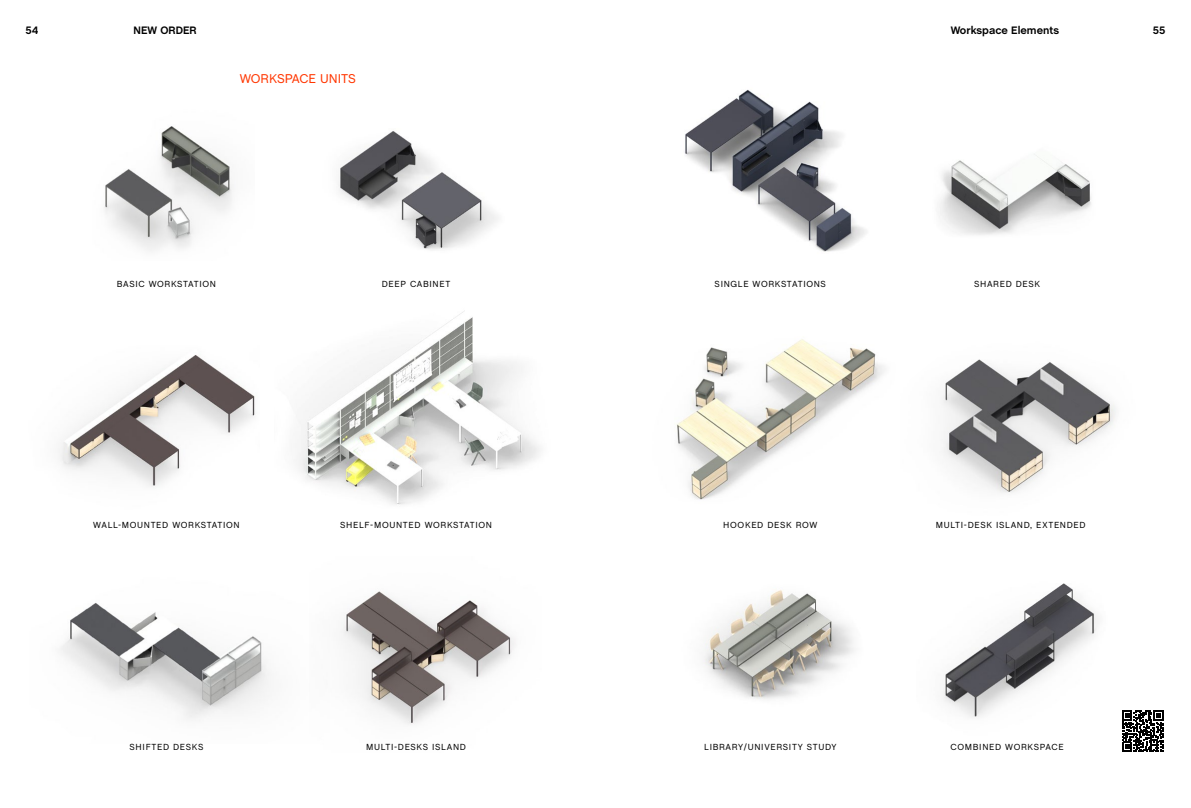
<style>
.page{position:relative;width:1191px;height:808px;background:#fff}
.page>*{position:absolute;margin:0;border:0;box-sizing:border-box;transform-origin:0 0}
.t1{font:13px "Chalet";color:#ff3600}
.t2{font:700 11px "Chalet";color:#000}
.t3{font:9px "Chalet";letter-spacing:.075em;color:#000}
</style>
<div class="page">
<img style="left:59px;top:355px;width:196px;height:133px">
<img style="left:685px;top:89px;width:182px;height:163px">
<img style="left:341px;top:591px;width:175px;height:134px">
<img style="left:676px;top:339px;width:209px;height:161px">
<img style="left:296px;top:310px;width:244px;height:195px">
<img style="left:939px;top:154px;width:152px;height:81px">
<img style="left:942px;top:359px;width:174px;height:134px">
<img style="left:703px;top:590px;width:151px;height:110px">
<img style="left:943px;top:583px;width:155px;height:135px">
<img style="left:338px;top:131px;width:160px;height:119px">
<img style="left:60px;top:603px;width:210px;height:116px">
<svg style="left:1122px;top:710px;width:41px;height:42px"></svg>
<img style="left:104px;top:126px;width:129px;height:125px">
<p class="t2" style="left:26px;top:23px;width:15px">54</p>
<p class="t2" style="left:134px;top:23px;width:65px">NEW ORDER</p>
<p class="t2" style="left:951px;top:24px;width:110px">Workspace Elements</p>
<p class="t2" style="left:1152px;top:23px;width:14px">55</p>
<h1 class="t1" style="left:240px;top:71px;width:117px">WORKSPACE UNITS</h1>
<p class="t3" style="left:117px;top:278px;width:101px">BASIC WORKSTATION</p>
<p class="t3" style="left:714px;top:278px;width:113px">SINGLE WORKSTATIONS</p>
<p class="t3" style="left:382px;top:278px;width:70px">DEEP CABINET</p>
<p class="t3" style="left:974px;top:278px;width:68px">SHARED DESK</p>
<p class="t3" style="left:93px;top:520px;width:148px">WALL-MOUNTED WORKSTATION</p>
<p class="t3" style="left:723px;top:520px;width:96px">HOOKED DESK ROW</p>
<p class="t3" style="left:340px;top:520px;width:153px">SHELF-MOUNTED WORKSTATION</p>
<p class="t3" style="left:936px;top:520px;width:151px">MULTI-DESK ISLAND, EXTENDED</p>
<p class="t3" style="left:130px;top:742px;width:75px">SHIFTED DESKS</p>
<p class="t3" style="left:704px;top:742px;width:134px">LIBRARY/UNIVERSITY STUDY</p>
<p class="t3" style="left:366px;top:742px;width:101px">MULTI-DESKS ISLAND</p>
<p class="t3" style="left:950px;top:742px;width:115px">COMBINED WORKSPACE</p>
</div>
